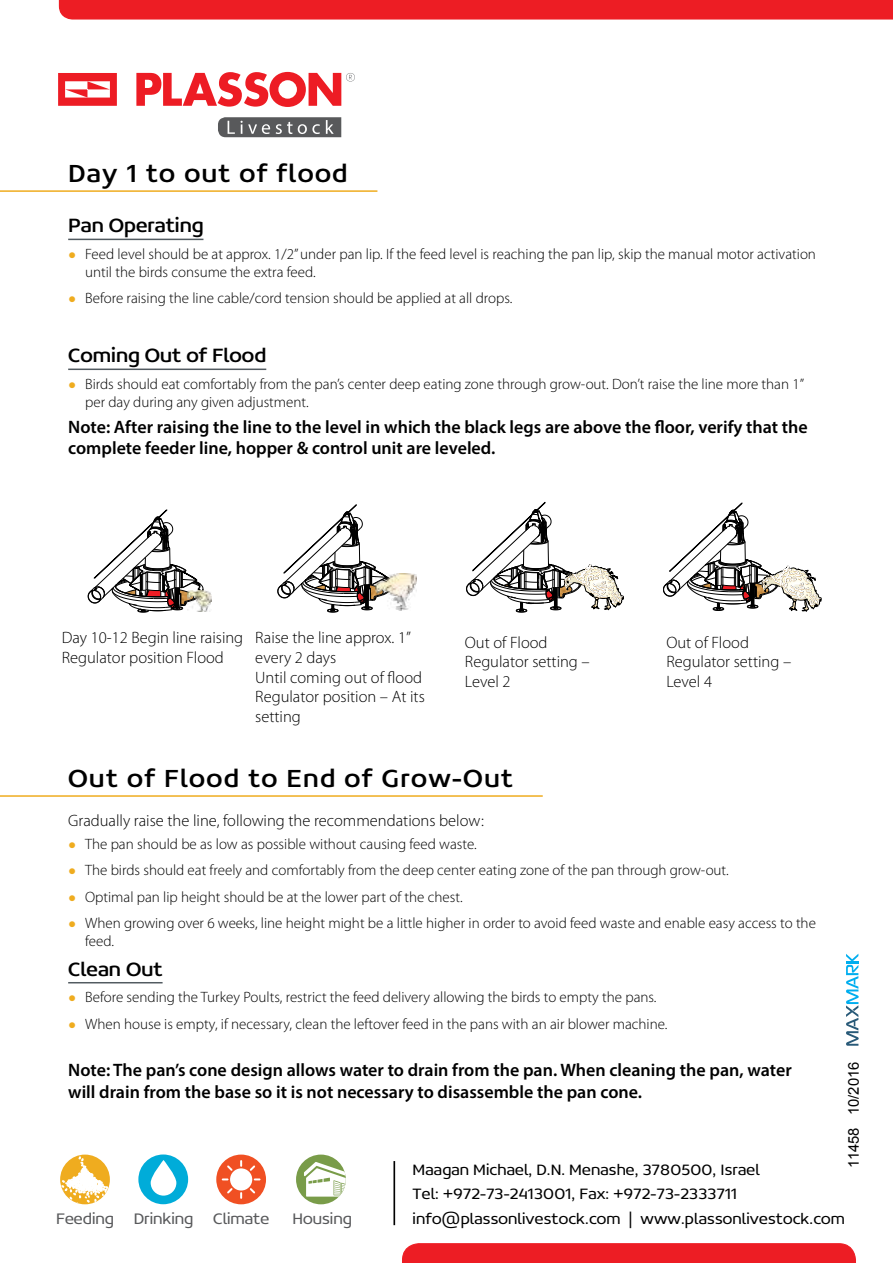
<style>
.page{position:relative;width:893px;height:1263px;background:#fff}
.page>*{position:absolute;margin:0;border:0;box-sizing:border-box;transform-origin:0 0}
.t1{font:27px "Concord";letter-spacing:.05em;color:#000}
.t2{font:21px "Concord";color:#000}
.t3{font:600 18px/21.6px "Myriad Pro";color:#000}
.t4{font:300 16.8px "Concord";color:#58595b}
.t5{font:300 16.5px/19.8px "Myriad Pro";color:#000}
.t6{font:300 16.5px/24.5px "Concord";letter-spacing:.01em;color:#000}
.t7{font:300 15px/18px "Myriad Pro";color:#000}
.t8{font:14.85px "Arial";color:#000}
.s1{font-family:"Arial";font-weight:400;font-size:13.5px;color:#efac1f}
</style>
<div class="page">
<hr style="left:393px;top:1161px;width:2px;height:64px;background:#000">
<div style="left:216px;top:1154px;width:50px;height:50px;background:#f05023;border-radius:50%"></div>
<div style="left:230px;top:1168px;width:22px;height:22px;background:#fff;border-radius:50%"></div>
<svg style="left:240px;top:1160px;width:2px;height:7px"></svg>
<svg style="left:240px;top:1192px;width:2px;height:7px"></svg>
<svg style="left:254px;top:1178px;width:7px;height:2px"></svg>
<svg style="left:222px;top:1178px;width:6px;height:2px"></svg>
<svg style="left:250px;top:1165px;width:5px;height:6px"></svg>
<svg style="left:227px;top:1188px;width:6px;height:5px"></svg>
<svg style="left:250px;top:1188px;width:5px;height:5px"></svg>
<svg style="left:227px;top:1165px;width:6px;height:6px"></svg>
<div style="left:296px;top:1154px;width:50px;height:50px;background:#799c49;border-radius:50%"></div>
<svg style="left:304px;top:1162px;width:42px;height:34px"></svg>
<div style="left:138px;top:1154px;width:50px;height:50px;background:#00acd9;border-radius:50%"></div>
<svg style="left:151px;top:1160px;width:25px;height:35px"></svg>
<svg style="left:60px;top:1154px;width:50px;height:50px"></svg>
<svg style="left:61px;top:1156px;width:47px;height:47px"></svg>
<div style="left:59px;top:0;width:834px;height:20px;background:#ed1d24"></div>
<div style="left:402px;top:1243px;width:454px;height:20px;background:#ed1d24"></div>
<svg style="left:846px;top:954px;width:13px;height:92px"></svg>
<svg style="left:58px;top:73px;width:59px;height:33px"></svg>
<svg style="left:136px;top:72px;width:219px;height:35px"></svg>
<svg style="left:218px;top:117px;width:123px;height:20px;background:#6e6f71"></svg>
<hr style="left:0;top:190px;width:377px;height:2px;background:#efac1f">
<hr style="left:68px;top:239px;width:135px;height:1px;background:#525b61">
<hr style="left:68px;top:369px;width:198px;height:1px;background:#525b61">
<hr style="left:0;top:795px;width:543px;height:2px;background:#efac1f">
<hr style="left:68px;top:982px;width:95px;height:1px;background:#525b61">
<svg style="left:88px;top:509px;width:116px;height:103px"></svg>
<img style="left:187px;top:590px;width:24px;height:21px">
<svg style="left:278px;top:504px;width:105px;height:108px"></svg>
<img style="left:375px;top:574px;width:41px;height:36px">
<svg style="left:663px;top:503px;width:159px;height:109px"></svg>
<svg style="left:466px;top:502px;width:158px;height:110px"></svg>
<h1 class="t1" style="left:68px;top:157px;width:281px">Day 1 to out of flood</h1>
<h2 class="t2" style="left:68px;top:213px;width:137px">Pan Operating</h2>
<p class="t7" style="left:85px;top:245px;width:732px;text-indent:-17px"><span class="s1">●</span> Feed level should be at approx. 1/2” under pan lip. If the feed level is reaching the pan lip, skip the manual motor activation until the birds consume the extra feed.</p>
<p class="t7" style="left:68px;top:289px;width:446px"><span class="s1">●</span> Before raising the line cable/cord tension should be applied at all drops.</p>
<h2 class="t2" style="left:68px;top:343px;width:200px">Coming Out of Flood</h2>
<p class="t7" style="left:85px;top:375px;width:720px;text-indent:-17px"><span class="s1">●</span> Birds should eat comfortably from the pan’s center deep eating zone through grow-out. Don’t raise the line more than 1” per day during any given adjustment.</p>
<p class="t3" style="left:68px;top:415px;width:741px">Note: After raising the line to the level in which the black legs are above the floor, verify that the complete feeder line, hopper &amp; control unit are leveled.</p>
<p class="t5" style="left:62px;top:627px;width:183px">Day 10-12 Begin line raising<br>Regulator position Flood</p>
<p class="t5" style="left:465px;top:632px;width:126px">Out of Flood<br>Regulator setting –<br>Level 2</p>
<p class="t5" style="left:666px;top:632px;width:126px">Out of Flood<br>Regulator setting –<br>Level 4</p>
<p class="t5" style="left:255px;top:627px;width:171px">Raise the line approx. 1” every 2 days<br>Until coming out of flood<br>Regulator position – At its setting</p>
<h1 class="t1" style="left:68px;top:762px;width:446px">Out of Flood to End of Grow-Out</h1>
<p class="t5" style="left:68px;top:811px;width:417px">Gradually raise the line, following the recommendations below:</p>
<p class="t7" style="left:68px;top:834px;width:410px"><span class="s1">●</span> The pan should be as low as possible without causing feed waste.</p>
<p class="t7" style="left:68px;top:861px;width:662px"><span class="s1">●</span> The birds should eat freely and comfortably from the deep center eating zone of the pan through grow-out.</p>
<p class="t7" style="left:68px;top:887px;width:396px"><span class="s1">●</span> Optimal pan lip height should be at the lower part of the chest.</p>
<p class="t7" style="left:85px;top:914px;width:732px;text-indent:-17px"><span class="s1">●</span> When growing over 6 weeks, line height might be a little higher in order to avoid feed waste and enable easy access to the feed.</p>
<h2 class="t2" style="left:68px;top:956px;width:96px">Clean Out</h2>
<p class="t7" style="left:68px;top:988px;width:590px"><span class="s1">●</span> Before sending the Turkey Poults, restrict the feed delivery allowing the birds to empty the pans.</p>
<p class="t7" style="left:68px;top:1014px;width:601px"><span class="s1">●</span> When house is empty, if necessary, clean the leftover feed in the pans with an air blower machine.</p>
<p class="t3" style="left:68px;top:1059px;width:725px">Note: The pan’s cone design allows water to drain from the pan. When cleaning the pan, water will drain from the base so it is not necessary to disassemble the pan cone.</p>
<p class="t6" style="left:413px;top:1157px;width:349px">Maagan Michael, D.N. Menashe, 3780500, Israel<br>Tel: +972-73-2413001, Fax: +972-73-2333711</p>
<p class="t8" style="left:844px;top:1167px;width:107px;rotate:-90deg">11458 10/2016</p>
<p class="t4" style="left:56px;top:1208px;width:214px">Feeding Drinking Climate</p>
<p class="t4" style="left:293px;top:1208px;width:61px">Housing</p>
<p class="t6" style="left:413px;top:1206px;width:434px">info@plassonlivestock.com | www.plassonlivestock.com</p>
</div>
